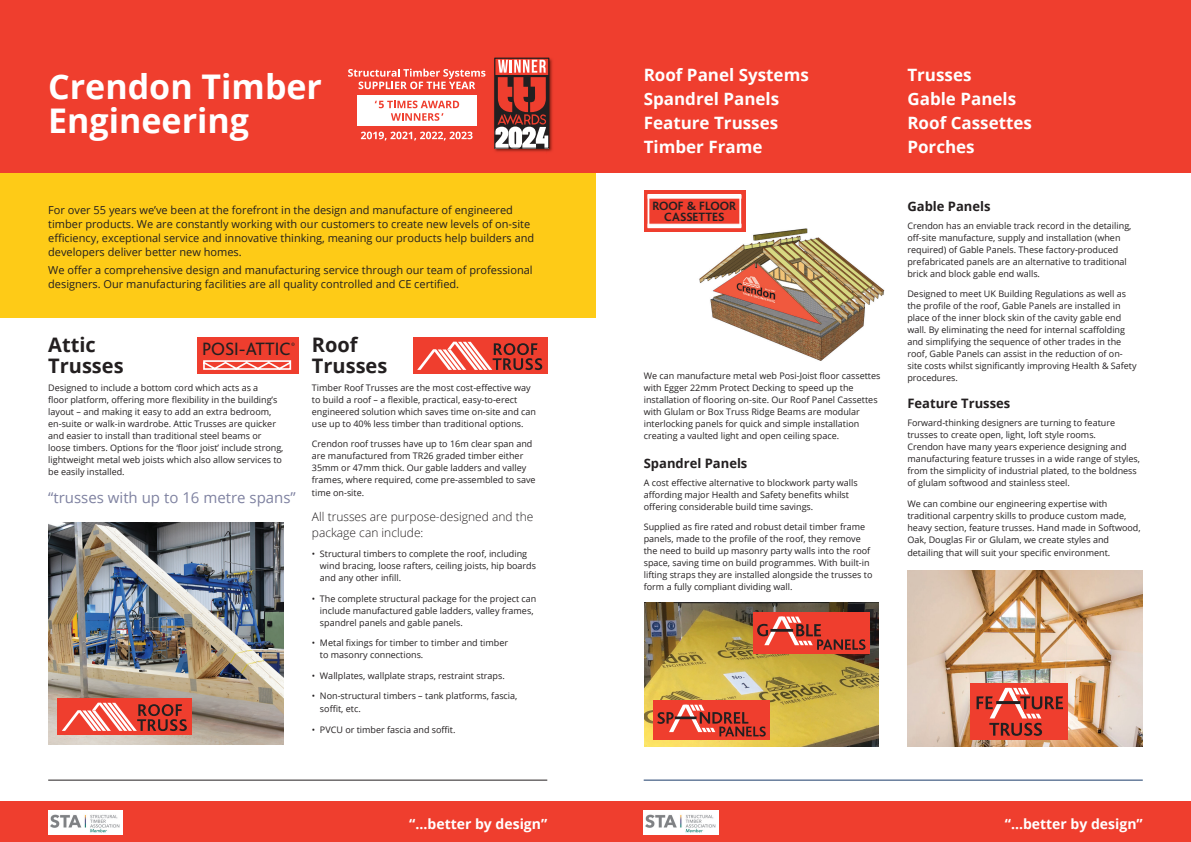
<style>
.page{position:relative;width:1191px;height:842px;background:#fff}
.page>*{position:absolute;margin:0;border:0;box-sizing:border-box;transform-origin:0 0}
.t1{font:700 34px/34px "Open Sans";color:#fff}
.t2{font:700 20px/21px "Open Sans";color:#231f20}
.t3{font:18.7px "Bliss";color:#231f20}
.t4{font:700 17px/24px "Open Sans";color:#fff}
.t5{font:15px "Open Sans";color:#7f82a1}
.Heading{font:700 14px "Open Sans";color:#fff}
.Heading-2{font:700 13px "Open Sans";color:#231f20}
.t6{font:700 12.6px/10.9px "Bliss";color:#231f20;text-align:center}
.t7{font:300 12px/16px "Open Sans";color:#231f20}
.t8{font:11px/14px "Open Sans";color:#231f20}
.t9{font:9px/12px "Open Sans";color:#231f20}
</style>
<div class="page">
<img style="left:48px;top:523px;width:235px;height:221px">
<img style="left:644px;top:603px;width:234px;height:143px">
<div style="left:595px;top:0;width:596px;height:173px;background:#ef3e2e"></div>
<div style="left:0;top:148px;width:595px;height:170px;background:#fecb17"></div>
<div style="left:0;top:0;width:595px;height:173px;background:#ef3e2e"></div>
<hr style="left:48px;top:780px;width:499px;height:1px;background:#231f20">
<div style="left:0;top:801px;width:1191px;height:41px;background:#ef3e2e"></div>
<div style="left:653px;top:700px;width:116px;height:39px;background:#ef3e2e"></div>
<svg style="left:657px;top:705px;width:108px;height:31px"></svg>
<div style="left:753px;top:612px;width:116px;height:42px;background:#ef3e2e"></div>
<svg style="left:757px;top:617px;width:108px;height:33px"></svg>
<hr style="left:643px;top:780px;width:499px;height:1px;background:#1a3b6a">
<img style="left:907px;top:571px;width:235px;height:175px">
<div style="left:970px;top:683px;width:97px;height:56px;background:#ef3e2e"></div>
<svg style="left:976px;top:688px;width:87px;height:48px"></svg>
<img style="left:699px;top:222px;width:186px;height:139px">
<div style="left:644px;top:190px;width:101px;height:42px;background:#ef3e2e"></div>
<div style="left:647px;top:194px;width:94px;height:34px;border:2px solid #fff"></div>
<hr style="left:648px;top:195px;width:93px;height:3px;background:#fff">
<div style="left:648px;top:224px;width:93px;height:3px;background:#fff;border:1px solid #fff"></div>
<div style="left:197px;top:337px;width:102px;height:37px;background:#ef3e2e"></div>
<svg style="left:203px;top:360px;width:89px;height:10px"></svg>
<svg style="left:291px;top:343px;width:4px;height:3px"></svg>
<div style="left:413px;top:337px;width:134px;height:37px;background:#ef3e2e"></div>
<svg style="left:417px;top:342px;width:125px;height:28px"></svg>
<img style="left:48px;top:810px;width:75px;height:24px">
<img style="left:643px;top:810px;width:75px;height:24px">
<div style="left:58px;top:698px;width:134px;height:37px;background:#ef3e2e"></div>
<svg style="left:62px;top:703px;width:125px;height:28px"></svg>
<img style="left:494px;top:57px;width:59px;height:95px">
<svg style="left:497px;top:60px;width:50px;height:86px"></svg>
<div style="left:495px;top:58px;width:54px;height:90px;border:1px solid #231f20"></div>
<div style="left:357px;top:95px;width:119px;height:31px;background:#fff"></div>
<svg style="left:375px;top:101px;width:84px;height:20px"></svg>
<svg style="left:348px;top:69px;width:137px;height:20px"></svg>
<svg style="left:361px;top:132px;width:111px;height:8px"></svg>
<p class="t1" style="left:48px;top:68px;width:275px">Crendon Timber<br>Engineering</p>
<p class="t8" style="left:48px;top:202px;width:487px">For over 55 years we’ve been at the forefront in the design and manufacture of engineered timber products. We are constantly working with our customers to create new levels of on-site efficiency, exceptional service and innovative thinking, meaning our products help builders and developers deliver better new homes.</p>
<p class="t8" style="left:48px;top:262px;width:486px">We offer a comprehensive design and manufacturing service through our team of professional designers. Our manufacturing facilities are all quality controlled and CE certified.</p>
<p class="t2" style="left:48px;top:334px;width:77px">Attic<br>Trusses</p>
<p class="t9" style="left:48px;top:381px;width:237px">Designed to include a bottom cord which acts as a<br>floor platform, offering more flexibility in the building’s layout – and making it easy to add an extra bedroom, en-suite or walk-in wardrobe. Attic Trusses are quicker and easier to install than traditional steel beams or loose timbers. Options for the ‘floor joist’ include strong, lightweight metal web joists which also allow services to be easily installed.</p>
<p class="t3" style="left:202px;top:339px;width:90px">POSI-ATTIC</p>
<p class="t5" style="left:48px;top:487px;width:249px">“trusses with up to 16 metre spans”</p>
<p class="t2" style="left:312px;top:334px;width:77px">Roof<br>Trusses</p>
<p class="t9" style="left:312px;top:381px;width:226px">Timber Roof Trusses are the most cost-effective way to build a roof – a flexible, practical, easy-to-erect engineered solution which saves time on-site and can use up to 40% less timber than traditional options.</p>
<p class="t9" style="left:312px;top:438px;width:225px">Crendon roof trusses have up to 16m clear span and are manufactured from TR26 graded timber either 35mm or 47mm thick. Our gable ladders and valley frames, where required, come pre-assembled to save</p>
<p class="t9" style="left:312px;top:487px;width:54px">time on-site.</p>
<p class="t7" style="left:312px;top:508px;width:223px">All trusses are purpose-designed and the package can include:</p>
<p class="t9" style="left:320px;top:548px;width:218px;text-indent:-8px">• Structural timbers to complete the roof, including wind bracing, loose rafters, ceiling joists, hip boards and any other infill.</p>
<p class="t9" style="left:320px;top:592px;width:218px;text-indent:-8px">• The complete structural package for the project can include manufactured gable ladders, valley frames, spandrel panels and gable panels.</p>
<p class="t9" style="left:320px;top:637px;width:190px;text-indent:-8px">• Metal fixings for timber to timber and timber to masonry connections.</p>
<p class="t9" style="left:312px;top:669px;width:194px">• Wallplates, wallplate straps, restraint straps.</p>
<p class="t9" style="left:320px;top:689px;width:199px;line-height:13px;text-indent:-8px">• Non-structural timbers – tank platforms, fascia, soffit, etc.</p>
<p class="t9" style="left:312px;top:723px;width:145px">• PVCU or timber fascia and soffit.</p>
<p class="t4" style="left:643px;top:62px;width:167px">Roof Panel Systems</p>
<p class="t4" style="left:643px;top:86px;width:137px">Spandrel Panels</p>
<p class="t4" style="left:643px;top:110px;width:136px">Feature Trusses</p>
<p class="t4" style="left:643px;top:134px;width:120px">Timber Frame</p>
<p class="t6" style="left:652px;top:201px;width:85px">ROOF &amp; FLOOR<br>CASSETTES</p>
<p class="t9" style="left:644px;top:369px;width:238px">We can manufacture metal web Posi-Joist floor cassettes with Egger 22mm Protect Decking to speed up the installation of flooring on-site. Our Roof Panel Cassettes with Glulam or Box Truss Ridge Beams are modular interlocking panels for quick and simple installation creating a vaulted light and open ceiling space.</p>
<p class="Heading-2" style="left:644px;top:454px;width:105px">Spandrel Panels</p>
<p class="t9" style="left:644px;top:476px;width:215px">A cost effective alternative to blockwork party walls affording major Health and Safety benefits whilst offering considerable build time savings.</p>
<p class="t9" style="left:644px;top:521px;width:230px">Supplied as fire rated and robust detail timber frame panels, made to the profile of the roof, they remove the need to build up masonry party walls into the roof space, saving time on build programmes. With built-in lifting straps they are installed alongside the trusses to form a fully compliant dividing wall.</p>
<p class="t4" style="left:907px;top:62px;width:66px">Trusses</p>
<p class="t4" style="left:907px;top:86px;width:126px">Gable Panels<br>Roof Cassettes</p>
<p class="t4" style="left:907px;top:134px;width:69px">Porches</p>
<p class="Heading-2" style="left:907px;top:197px;width:85px">Gable Panels</p>
<p class="t9" style="left:907px;top:219px;width:225px">Crendon has an enviable track record in the detailing, off-site manufacture, supply and installation (when required) of Gable Panels. These factory-produced prefabricated panels are an alternative to traditional brick and block gable end walls.</p>
<p class="t9" style="left:907px;top:288px;width:231px">Designed to meet UK Building Regulations as well as the profile of the roof, Gable Panels are installed in place of the inner block skin of the cavity gable end wall. By eliminating the need for internal scaffolding and simplifying the sequence of other trades in the roof, Gable Panels can assist in the reduction of on&shy;site costs whilst significantly improving Health &amp; Safety procedures.</p>
<p class="Heading-2" style="left:907px;top:394px;width:104px">Feature Trusses</p>
<p class="t9" style="left:907px;top:417px;width:234px">Forward-thinking designers are turning to feature trusses to create open, light, loft style rooms.<br>Crendon have many years experience designing and manufacturing feature trusses in a wide range of styles, from the simplicity of industrial plated, to the boldness of glulam softwood and stainless steel.</p>
<p class="t9" style="left:907px;top:497px;width:235px">We can combine our engineering expertise with traditional carpentry skills to produce custom made, heavy section, feature trusses. Hand made in Softwood, Oak, Douglas Fir or Glulam, we create styles and</p>
<p class="t9" style="left:907px;top:546px;width:204px">detailing that will suit your specific environment.</p>
<p class="Heading" style="left:409px;top:814px;width:139px">“...better by design”</p>
<p class="Heading" style="left:1004px;top:814px;width:139px">“...better by design”</p>
</div>
